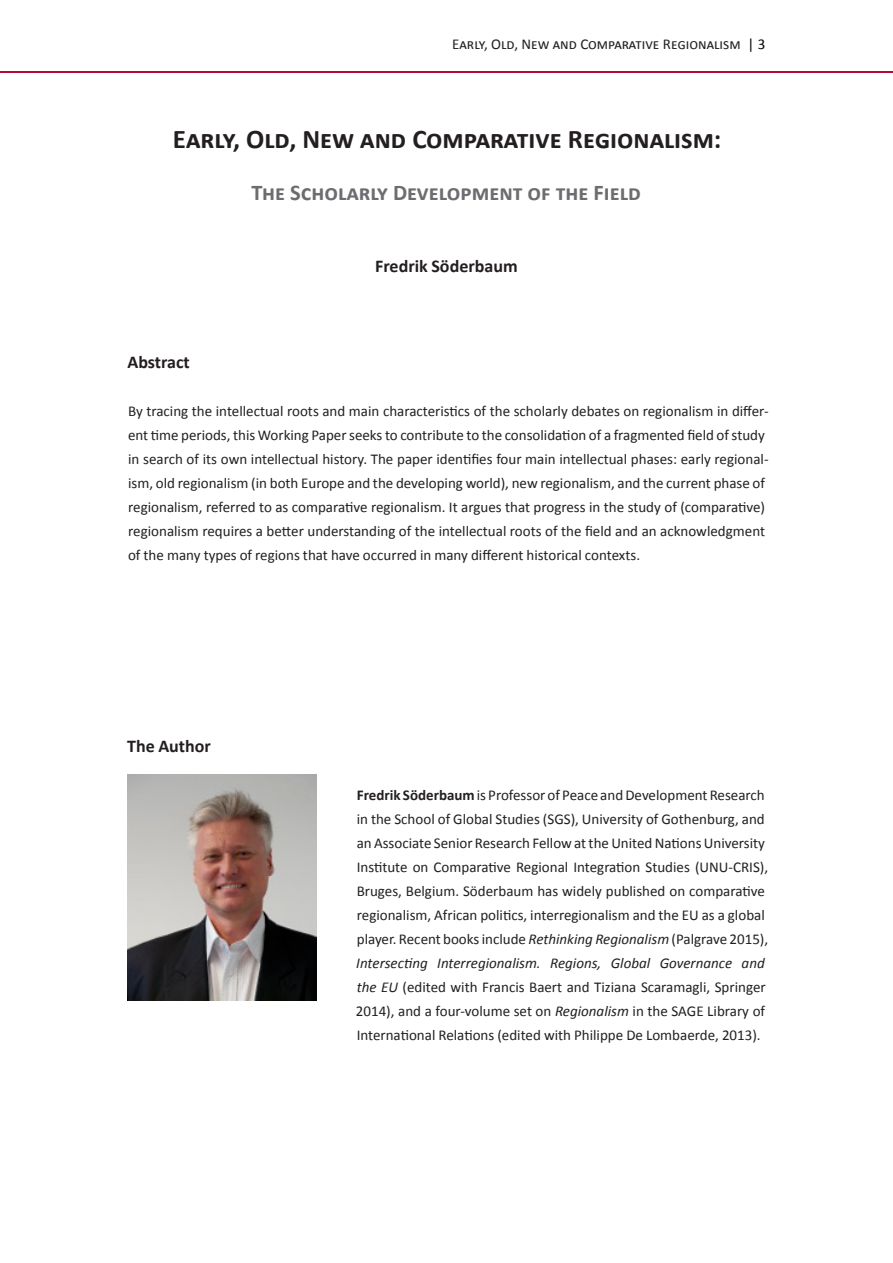
<style>
.page{position:relative;width:893px;height:1263px;background:#fff}
.page>*{position:absolute;margin:0;border:0;box-sizing:border-box;transform-origin:0 0}
.Seite_3_Titel{font:700 27px "Calibri";color:#231f20}
.Seite_3_Untertitel{font:700 22.5px "Calibri";color:#6c6d70}
.Überschrift{font:700 18px "Calibri";color:#231f20}
.Text{font:700 18px "Calibri";color:#231f20}
.Text-2{font:15px/24px "Calibri";color:#231f20}
.Kopfzeile_Musterseit{font:15px "Calibri";color:#231f20}
.s1{color:#000}
.s2{font-weight:700}
.s3{font-style:italic}
</style>
<div class="page">
<hr style="left:0;top:72px;width:893px;height:1px;background:#ba0934">
<img style="left:128px;top:775px;width:189px;height:225px">
<p class="Kopfzeile_Musterseit" style="left:452px;top:35px;width:315px">Early, Old, New and Comparative Regionalism <span class="s1">| 3</span></p>
<p class="Seite_3_Titel" style="left:173px;top:122px;width:550px">Early, Old, New and Comparative Regionalism:</p>
<p class="Seite_3_Untertitel" style="left:251px;top:178px;width:391px">The Scholarly Development of the Field</p>
<p class="Überschrift" style="left:375px;top:254px;width:144px">Fredrik Söderbaum</p>
<p class="Überschrift" style="left:127px;top:350px;width:64px">Abstract</p>
<p class="Text-2" style="left:128px;top:399px;width:642px">By tracing the intellectual roots and main characteristics of the scholarly debates on regionalism in differ&shy;ent time periods, this Working Paper seeks to contribute to the consolidation of a fragmented field of study in search of its own intellectual history. The paper identifies four main intellectual phases: early regional&shy;ism, old regionalism (in both Europe and the developing world), new regionalism, and the current phase of regionalism, referred to as comparative regionalism. It argues that progress in the study of (comparative) regionalism requires a better understanding of the intellectual roots of the field and an acknowledgment of the many types of regions that have occurred in many different historical contexts.</p>
<p class="Text" style="left:127px;top:734px;width:85px">The Author</p>
<p class="Text-2" style="left:356px;top:783px;width:414px"><span class="s2">Fredrik Söderbaum</span> is Professor of Peace and Development Research in the School of Global Studies (SGS), University of Gothenburg, and an Associate Senior Research Fellow at the United Nations University Institute on Comparative Regional Integration Studies (UNU-CRIS), Bruges, Belgium. Söderbaum has widely published on comparative regionalism, African politics, interregionalism and the EU as a global player. Recent books include <span class="s3">Rethinking Regionalism</span> (Palgrave 2015), <span class="s3">Intersecting Interregionalism. Regions, Global Governance and the EU</span> (edited with Francis Baert and Tiziana Scaramagli, Springer 2014), and a four-volume set on <span class="s3">Regionalism</span> in the SAGE Library of International Relations (edited with Philippe De Lombaerde, 2013).</p>
</div>
